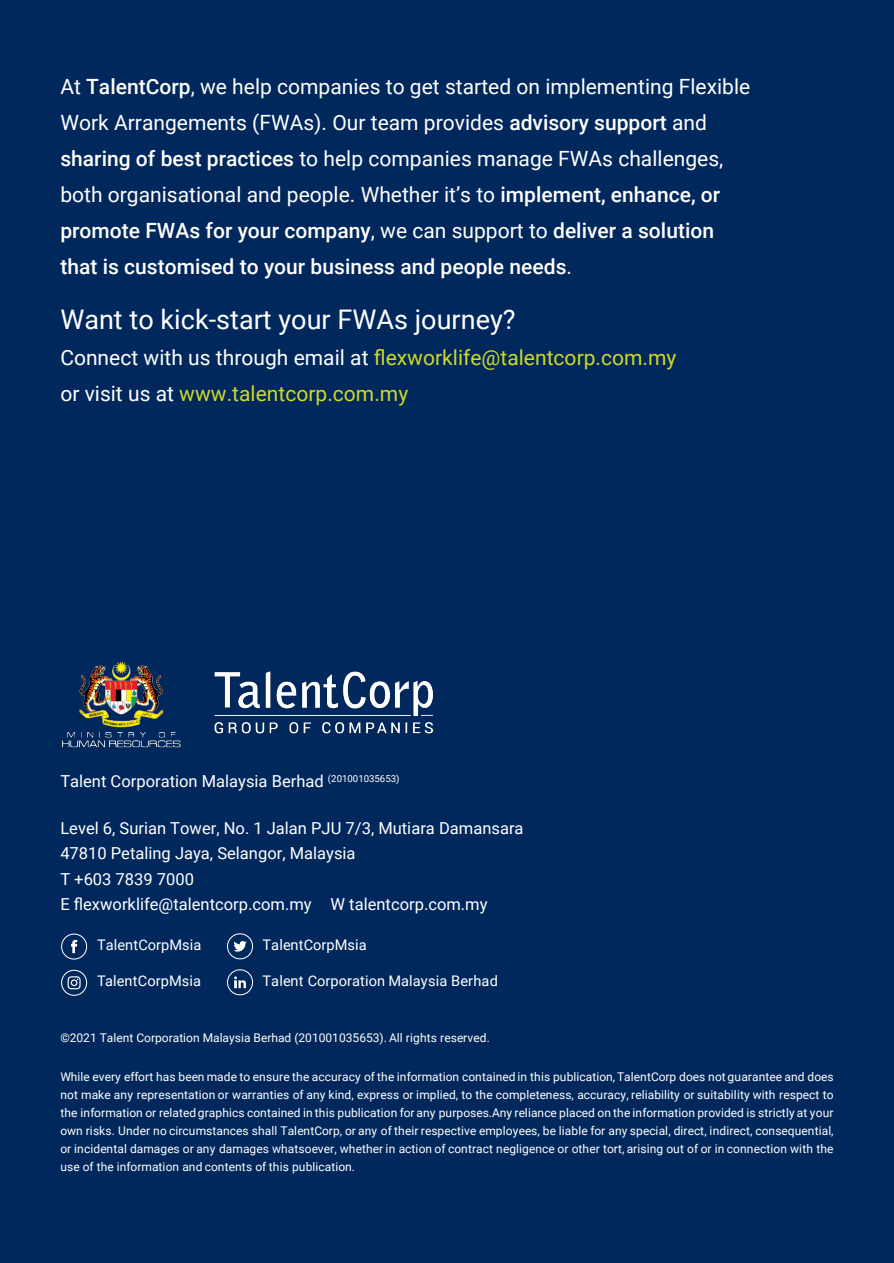
<style>
.page{position:relative;width:894px;height:1263px;background:#fff}
.page>*{position:absolute;margin:0;border:0;box-sizing:border-box;transform-origin:0 0}
.t1{font:27px "Roboto";color:#fff}
.t2{font:21px/36px "Roboto";color:#fff}
.t3{font:21px/36px "Roboto";color:#ced926}
.t4{font:16.5px/25.5px "Roboto";color:#fff}
.t5{font:14.55px "Roboto";letter-spacing:.01em;color:#fff}
.t6{font:12px/18px "Roboto";color:#fff;text-align:justify}
.s1{font-weight:500}
.s2{color:#fff}
</style>
<div class="page">
<div style="left:0;top:0;width:893px;height:1263px;background:#00285c"></div>
<img style="left:62px;top:661px;width:371px;height:87px">
<svg style="left:61px;top:933px;width:26px;height:26px"></svg>
<svg style="left:227px;top:969px;width:26px;height:26px"></svg>
<svg style="left:227px;top:933px;width:26px;height:26px"></svg>
<svg style="left:61px;top:970px;width:26px;height:26px"></svg>
<p class="t2" style="left:60px;top:71px;width:691px">At <span class="s1">TalentCorp</span>, we help companies to get started on implementing Flexible Work Arrangements (FWAs). Our team provides <span class="s1">advisory support</span> and <span class="s1">sharing of best practices</span> to help companies manage FWAs challenges, both organisational and people. Whether it’s to <span class="s1">implement, enhance, or promote FWAs for your company</span>, we can support to <span class="s1">deliver a solution that is customised to your business and people needs</span>.</p>
<h1 class="t1" style="left:60px;top:309px;width:456px">Want to kick-start your FWAs journey?</h1>
<h2 class="t3" style="left:60px;top:342px;width:617px"><span class="s2">Connect with us through email at</span> flexworklife@talentcorp.com.my <span class="s2">or visit us at</span> www.talentcorp.com.my</h2>
<h3 class="t4" style="left:60px;top:770px;width:340px">Talent Corporation Malaysia Berhad <sup>(201001035653)</sup></h3>
<h3 class="t4" style="left:60px;top:817px;width:464px">Level 6, Surian Tower, No. 1 Jalan PJU 7/3, Mutiara Damansara 47810 Petaling Jaya, Selangor, Malaysia<br>T +603 7839 7000<br>E flexworklife@talentcorp.com.my W talentcorp.com.my</h3>
<p class="t5" style="left:97px;top:939px;width:106px">TalentCorpMsia</p>
<p class="t5" style="left:262px;top:975px;width:237px">Talent Corporation Malaysia Berhad</p>
<p class="t5" style="left:262px;top:939px;width:106px">TalentCorpMsia</p>
<p class="t5" style="left:97px;top:975px;width:105px">TalentCorpMsia</p>
<p class="t6" style="left:60px;top:1030px;width:431px">©2021 Talent Corporation Malaysia Berhad (201001035653). All rights reserved.</p>
<p class="t6" style="left:60px;top:1069px;width:774px">While every effort has been made to ensure the accuracy of the information contained in this publication, TalentCorp does not guarantee and does not make any representation or warranties of any kind, express or implied, to the completeness, accuracy, reliability or suitability with respect to the information or related graphics contained in this publication for any purposes.Any reliance placed on the information provided is strictly at your own risks. Under no circumstances shall TalentCorp, or any of their respective employees, be liable for any special, direct, indirect, consequential, or incidental damages or any damages whatsoever, whether in action of contract negligence or other tort, arising out of or in connection with the use of the information and contents of this publication.</p>
</div>
